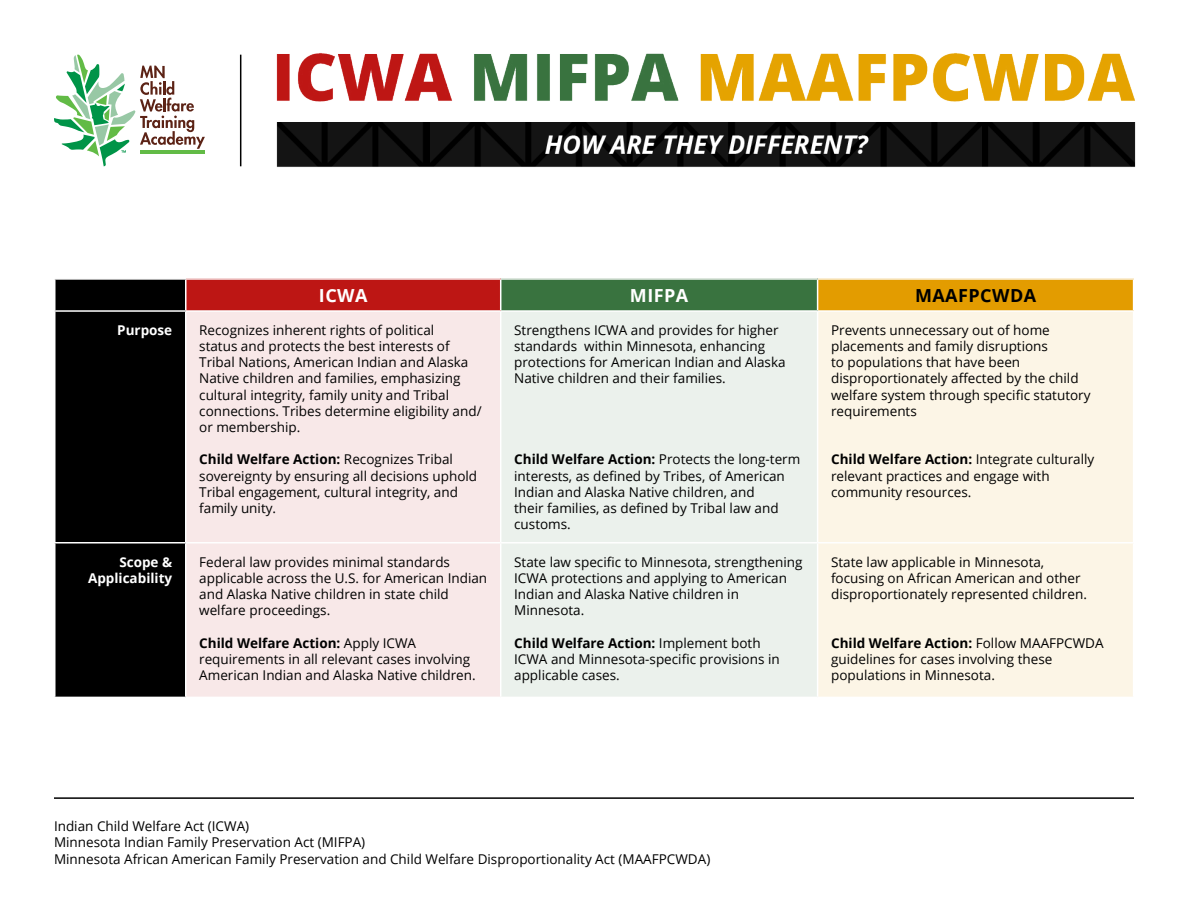
<style>
.page{position:relative;width:1188px;height:918px;background:#fff}
.page>*{position:absolute;margin:0;border:0;box-sizing:border-box;transform-origin:0 0}
.t1{font:700 18px "Open Sans";letter-spacing:.025em;color:#fff}
.t2{font:700 18px "Open Sans";letter-spacing:.025em;color:#000}
.t3{font:13.5px/16.2px "Open Sans";color:#000}
.t4{font:700 13.5px/16.2px "Open Sans";color:#fff;text-align:right}
.s1{font-weight:700}
</style>
<div class="page">
<svg style="left:54px;top:55px;width:151px;height:111px"></svg>
<hr style="left:240px;top:55px;width:1px;height:111px;background:#000">
<img style="left:276px;top:53px;width:860px;height:114px">
<div style="left:56px;top:280px;width:129px;height:417px;background:#000"></div>
<div style="left:186px;top:279px;width:315px;height:32px;background:#bd1614"></div>
<div style="left:501px;top:279px;width:317px;height:32px;background:#39733f"></div>
<div style="left:818px;top:279px;width:316px;height:32px;background:#e39c00"></div>
<div style="left:187px;top:312px;width:313px;height:385px;background:#f8e8e8"></div>
<div style="left:501px;top:312px;width:316px;height:385px;background:#ebf1ec"></div>
<div style="left:818px;top:312px;width:315px;height:385px;background:#fcf5e6"></div>
<hr style="left:54px;top:542px;width:132px;height:2px;background:#fff">
<hr style="left:186px;top:542px;width:315px;height:2px;background:#fff">
<hr style="left:501px;top:542px;width:317px;height:2px;background:#fff">
<hr style="left:818px;top:542px;width:316px;height:2px;background:#fff">
<hr style="left:186px;top:278px;width:315px;height:2px;background:#fff">
<hr style="left:185px;top:280px;width:2px;height:30px;background:#fff">
<hr style="left:501px;top:278px;width:317px;height:2px;background:#fff">
<hr style="left:500px;top:280px;width:1px;height:30px;background:#fff">
<hr style="left:818px;top:278px;width:316px;height:2px;background:#fff">
<hr style="left:817px;top:280px;width:1px;height:30px;background:#fff">
<hr style="left:1133px;top:280px;width:1px;height:30px;background:#fff">
<hr style="left:54px;top:310px;width:132px;height:2px;background:#fff">
<hr style="left:186px;top:310px;width:315px;height:2px;background:#fff">
<hr style="left:501px;top:310px;width:317px;height:2px;background:#fff">
<hr style="left:818px;top:310px;width:316px;height:2px;background:#fff">
<hr style="left:54px;top:797px;width:1080px;height:2px;background:#000">
<h1 class="t1" style="left:319px;top:283px;width:50px">ICWA</h1>
<h1 class="t1" style="left:630px;top:283px;width:60px">MIFPA</h1>
<h1 class="t2" style="left:915px;top:283px;width:123px">MAAFPCWDA</h1>
<p class="t4" style="left:117px;top:322px;width:57px">Purpose</p>
<p class="t3" style="left:199px;top:322px;width:284px">Recognizes inherent rights of political<br>status and protects the best interests of Tribal Nations, American Indian and Alaska Native children and families, emphasizing cultural integrity, family unity and Tribal connections. Tribes determine eligibility and/ or membership.</p>
<p class="t3" style="left:199px;top:451px;width:279px"><span class="s1">Child Welfare Action:</span> Recognizes Tribal sovereignty by ensuring all decisions uphold Tribal engagement, cultural integrity, and family unity.</p>
<p class="t4" style="left:88px;top:553px;width:86px">Scope &amp;<br>Applicability</p>
<p class="t3" style="left:199px;top:553px;width:289px">Federal law provides minimal standards applicable across the U.S. for American Indian and Alaska Native children in state child welfare proceedings.</p>
<p class="t3" style="left:199px;top:634px;width:278px"><span class="s1">Child Welfare Action:</span> Apply ICWA requirements in all relevant cases involving<br>American Indian and Alaska Native children.</p>
<p class="t3" style="left:514px;top:322px;width:273px">Strengthens ICWA and provides for higher standards within Minnesota, enhancing protections for American Indian and Alaska Native children and their families.</p>
<p class="t3" style="left:514px;top:451px;width:288px"><span class="s1">Child Welfare Action:</span> Protects the long-term interests, as defined by Tribes, of American Indian and Alaska Native children, and<br>their families, as defined by Tribal law and customs.</p>
<p class="t3" style="left:514px;top:553px;width:290px">State law specific to Minnesota, strengthening ICWA protections and applying to American Indian and Alaska Native children in Minnesota.</p>
<p class="t3" style="left:514px;top:634px;width:267px"><span class="s1">Child Welfare Action:</span> Implement both<br>ICWA and Minnesota-specific provisions in applicable cases.</p>
<p class="t3" style="left:831px;top:322px;width:261px">Prevents unnecessary out of home placements and family disruptions<br>to populations that have been disproportionately affected by the child welfare system through specific statutory requirements</p>
<p class="t3" style="left:831px;top:451px;width:265px"><span class="s1">Child Welfare Action:</span> Integrate culturally relevant practices and engage with community resources.</p>
<p class="t3" style="left:831px;top:553px;width:257px">State law applicable in Minnesota, focusing on African American and other disproportionately represented children.</p>
<p class="t3" style="left:831px;top:634px;width:274px"><span class="s1">Child Welfare Action:</span> Follow MAAFPCWDA guidelines for cases involving these populations in Minnesota.</p>
<p class="t3" style="left:54px;top:818px;width:658px">Indian Child Welfare Act (ICWA)<br>Minnesota Indian Family Preservation Act (MIFPA)<br>Minnesota African American Family Preservation and Child Welfare Disproportionality Act (MAAFPCWDA)</p>
</div>
